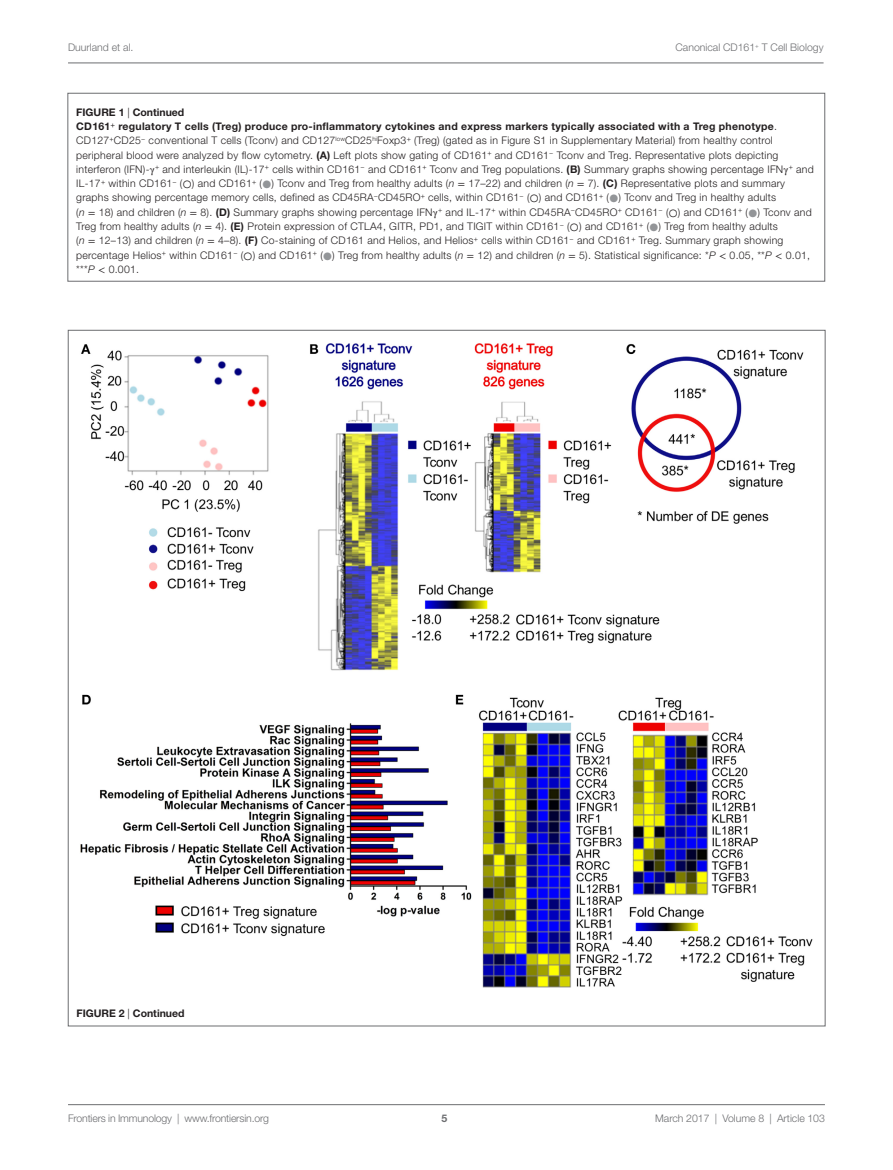
<style>
.page{position:relative;width:893px;height:1170px;background:#fff}
.page>*{position:absolute;margin:0;border:0;box-sizing:border-box;transform-origin:0 0}
.t1{font:300 10.5px/14.2px "Helvetica Neue LT Std";letter-spacing:.025em;color:#231f20}
.t2{font:300 10.5px "Helvetica Neue LT Std";color:#6c6d70}
.t3{font:700 10.5px "Helvetica Neue LT Std";color:#231f20}
.t4{font:700 10.5px "Helvetica Neue LT Std";color:#6c6d70}
.s1{font-weight:700}
.s2{font-family:"STIX General";font-weight:400}
.s3{font-family:"STIX General";font-weight:400;color:#939598}
.s4{font-style:italic}
.s5{font-weight:300}
</style>
<div class="page">
<img style="left:80px;top:343px;width:733px;height:644px">
<div style="left:68px;top:93px;width:757px;height:188px;border:1px solid #6c6d70"></div>
<hr style="left:68px;top:1104px;width:757px;height:1px;background:#6c6d70">
<hr style="left:68px;top:63px;width:755px;height:1px;background:#6c6d70">
<p class="t2" style="left:68px;top:41px;width:67px">Duurland et al.</p>
<p class="t2" style="left:675px;top:41px;width:150px">Canonical CD161<sup>+</sup> T Cell Biology</p>
<p class="t1" style="left:76px;top:105px;width:739px"><span class="s1">FIG URE 1</span> | <span class="s1">Continued<br>CD161</span><sup>+</sup> <span class="s1">regulatory T cells (Treg) produce pro-inflammatory cytokines and express markers typically associated with a Treg phenotype</span>.<br>CD127<sup>+</sup>CD25<sup>−</sup> conventional T cells (Tconv) and CD127<sup>low</sup>CD25<sup>hi</sup>Foxp3<sup>+</sup> (Treg) (gated as in Figure S1 in Supplementary Material) from healthy control peripheral blood were analyzed by flow cytometry. <span class="s1">(A)</span> Left plots show gating of CD161<sup>+</sup> and CD161<sup>−</sup> Tconv and Treg. Representative plots depicting interferon (IFN)-<span class="s2">γ</span><sup>+</sup> and interleukin (IL)-17<sup>+</sup> cells within CD161<sup>−</sup> and CD161<sup>+</sup> Tconv and Treg populations. <span class="s1">(B)</span> Summary graphs showing percentage IFN<span class="s2">γ</span><sup>+</sup> and IL-17<sup>+</sup> within CD161<sup>−</sup> (<span class="s2">○</span>) and CD161<sup>+</sup> (<span class="s3">●</span>) Tconv and Treg from healthy adults (<span class="s4">n</span> <span class="s2">=</span> 17–22) and children (<span class="s4">n</span> <span class="s2">=</span> 7). <span class="s1">(C)</span> Representative plots and summary graphs showing percentage memory cells, defined as CD45RA<sup>−</sup>CD45RO<sup>+</sup> cells, within CD161<sup>−</sup> (<span class="s2">○</span>) and CD161<sup>+</sup> (<span class="s3">●</span>) Tconv and Treg in healthy adults<br>(<span class="s4">n</span> <span class="s2">=</span> 18) and children (<span class="s4">n</span> <span class="s2">=</span> 8). <span class="s1">(D)</span> Summary graphs showing percentage IFN<span class="s2">γ</span><sup>+</sup> and IL-17<sup>+</sup> within CD45RA<sup>−</sup>CD45RO<sup>+</sup> CD161<sup>−</sup> (<span class="s2">○</span>) and CD161<sup>+</sup> (<span class="s3">●</span>) Tconv and Treg from healthy adults (<span class="s4">n</span> <span class="s2">=</span> 4). <span class="s1">(E)</span> Protein expression of CTLA4, GITR, PD1, and TIGIT within CD161<sup>−</sup> (<span class="s2">○</span>) and CD161<sup>+</sup> (<span class="s3">●</span>) Treg from healthy adults<br>(<span class="s4">n</span> <span class="s2">=</span> 12–13) and children (<span class="s4">n</span> <span class="s2">=</span> 4–8). <span class="s1">(F)</span> Co-staining of CD161 and Helios, and Helios<sup>+</sup> cells within CD161<sup>−</sup> and CD161<sup>+</sup> Treg. Summary graph showing percentage Helios<sup>+</sup> within CD161<sup>−</sup> (<span class="s2">○</span>) and CD161<sup>+</sup> (<span class="s3">●</span>) Treg from healthy adults (<span class="s4">n</span> <span class="s2">=</span> 12) and children (<span class="s4">n</span> <span class="s2">=</span> 5). Statistical significance: *<span class="s4">P</span> <span class="s2">&lt;</span> 0.05, **<span class="s4">P</span> <span class="s2">&lt;</span> 0.01, ***<span class="s4">P</span> <span class="s2">&lt;</span> 0.001.</p>
<p class="t3" style="left:77px;top:1006px;width:110px">FIG URE 2 <span class="s5">|</span> Continued</p>
<p class="t2" style="left:68px;top:1111px;width:203px">Frontiers in Immunology | www.frontiersin.org</p>
<p class="t2" style="left:655px;top:1111px;width:171px">March 2017 | Volume 8 | Article 103</p>
<p class="t4" style="left:441px;top:1111px;width:7px">5</p>
</div>
